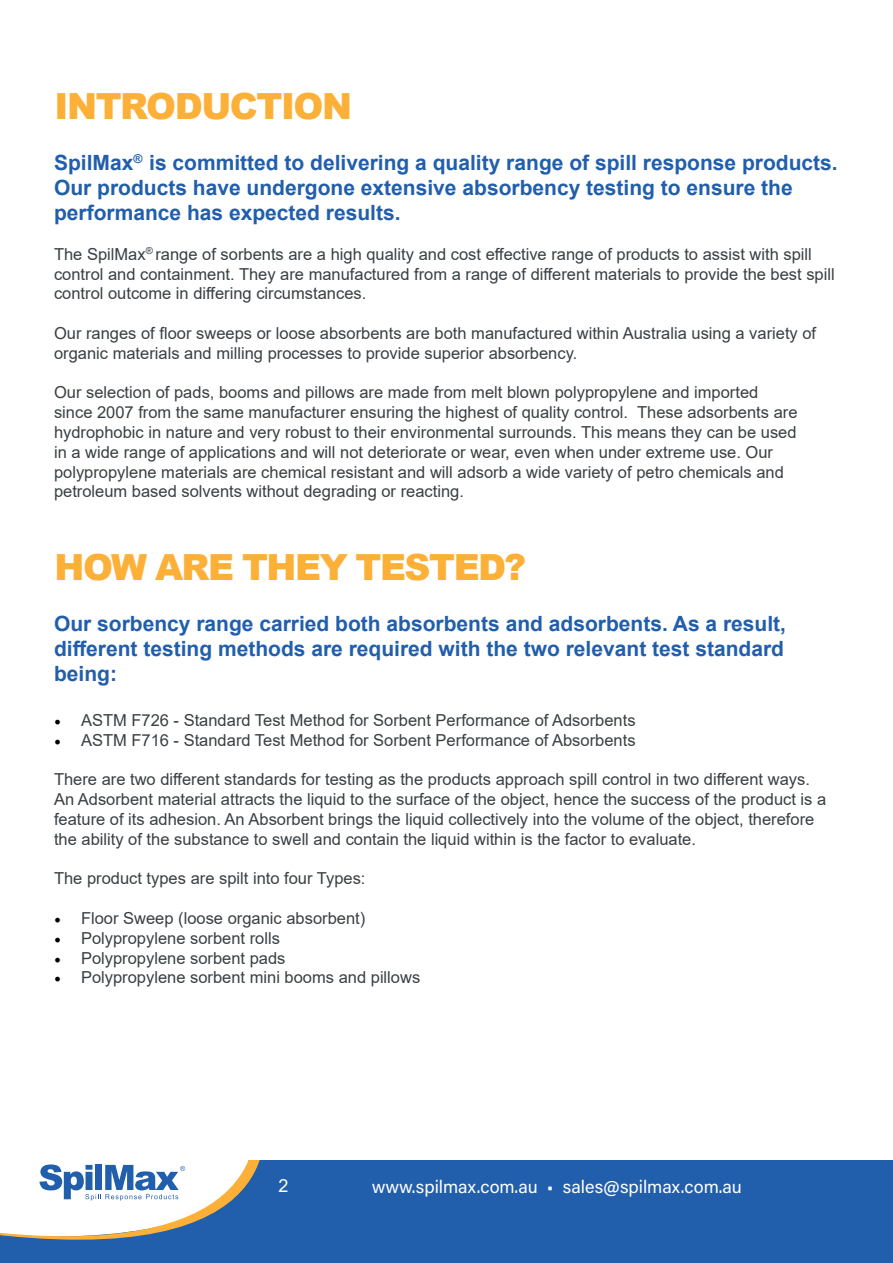
<style>
.page{position:relative;width:893px;height:1263px;background:#fff}
.page>*{position:absolute;margin:0;border:0;box-sizing:border-box;transform-origin:0 0}
.t1{font:900 36px "Arial";letter-spacing:-.04em;color:#fcb038}
.t2{font:700 21px/25.2px "Arial";color:#215eac}
.t3{font:18px "Acumin Pro";color:#fff}
.t4{font:18px "Arial";color:#fff}
.t5{font:16.5px/19.8px "Arial";color:#3a3f43}
.s1{font-family:"Minion Pro";font-size:18px;color:#000}
</style>
<div class="page">
<div style="left:302px;top:1160px;width:552px;height:103px;background:#215eac"></div>
<svg style="left:0;top:1160px;width:302px;height:103px"></svg>
<div style="left:854px;top:1160px;width:39px;height:103px;background:#215eac"></div>
<h1 class="t1" style="left:55px;top:80px;width:299px">INTRODUCTION</h1>
<p class="t2" style="left:54px;top:150px;width:785px">SpilMax<sup>®</sup> is committed to delivering a quality range of spill response products.<br>Our products have undergone extensive absorbency testing to ensure the performance has expected results.</p>
<p class="t5" style="left:54px;top:244px;width:782px">The SpilMax<sup>®</sup> range of sorbents are a high quality and cost effective range of products to assist with spill control and containment. They are manufactured from a range of different materials to provide the best spill control outcome in differing circumstances.</p>
<p class="t5" style="left:54px;top:323px;width:764px">Our ranges of floor sweeps or loose absorbents are both manufactured within Australia using a variety of organic materials and milling processes to provide superior absorbency.</p>
<p class="t5" style="left:54px;top:383px;width:745px">Our selection of pads, booms and pillows are made from melt blown polypropylene and imported since 2007 from the same manufacturer ensuring the highest of quality control. These adsorbents are hydrophobic in nature and very robust to their environmental surrounds. This means they can be used in a wide range of applications and will not deteriorate or wear, even when under extreme use. Our polypropylene materials are chemical resistant and will adsorb a wide variety of petro chemicals and petroleum based solvents without degrading or reacting.</p>
<h1 class="t1" style="left:55px;top:541px;width:473px">HOW ARE THEY TESTED?</h1>
<p class="t2" style="left:54px;top:611px;width:734px;text-align:justify">Our sorbency range carried both absorbents and adsorbents. As a result, different testing methods are required with the two relevant test standard being:</p>
<p class="t5" style="left:54px;top:710px;width:583px"><span class="s1">•</span> ASTM F726 - Standard Test Method for Sorbent Performance of Adsorbents</p>
<p class="t5" style="left:54px;top:730px;width:583px"><span class="s1">•</span> ASTM F716 - Standard Test Method for Sorbent Performance of Absorbents</p>
<p class="t5" style="left:54px;top:770px;width:774px">There are two different standards for testing as the products approach spill control in two different ways.<br>An Adsorbent material attracts the liquid to the surface of the object, hence the success of the product is a feature of its adhesion. An Absorbent brings the liquid collectively into the volume of the object, therefore the ability of the substance to swell and contain the liquid within is the factor to evaluate.</p>
<p class="t5" style="left:54px;top:869px;width:313px">The product types are spilt into four Types:</p>
<p class="t5" style="left:54px;top:908px;width:313px"><span class="s1">•</span> Floor Sweep (loose organic absorbent)</p>
<p class="t5" style="left:54px;top:928px;width:227px"><span class="s1">•</span> Polypropylene sorbent rolls</p>
<p class="t5" style="left:54px;top:948px;width:233px"><span class="s1">•</span> Polypropylene sorbent pads</p>
<p class="t5" style="left:54px;top:968px;width:368px"><span class="s1">•</span> Polypropylene sorbent mini booms and pillows</p>
<p class="t4" style="left:279px;top:1173px;width:12px">2</p>
<p class="t3" style="left:372px;top:1174px;width:372px">www.spilmax.com.au • sales@spilmax.com.au</p>
</div>
